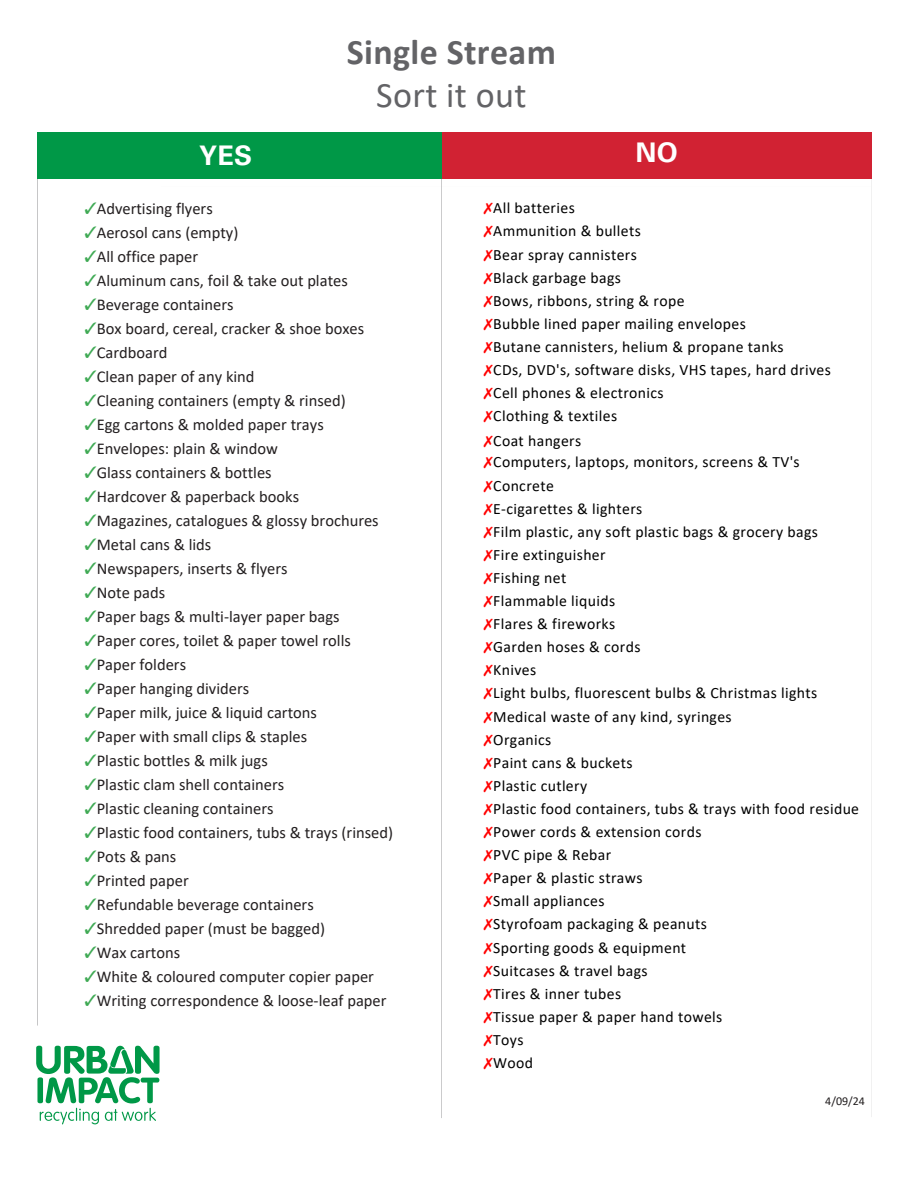
<style>
.page{position:relative;width:918px;height:1188px;background:#fff}
.page>*{position:absolute;margin:0;border:0;box-sizing:border-box;transform-origin:0 0}
.headline{font:700 36px/43.2px "Calibri";letter-spacing:.01em;color:#636366;text-align:center}
.headline-2{font:700 27px "Univers";color:#fff}
.list{font:16.5px "Calibri";color:#231f20}
.t1{font:15.75px/23.1px "Calibri";letter-spacing:.025em;color:#000}
.t2{font:12px "Calibri";color:#221e1f}
.s1{font-weight:400}
.s2{color:#40aa55}
</style>
<div class="page">
<div style="left:37px;top:132px;width:405px;height:47px;background:#009847"></div>
<div style="left:442px;top:132px;width:430px;height:46px;background:#d12233"></div>
<svg style="left:36px;top:1046px;width:124px;height:78px"></svg>
<hr style="left:161px;top:1117px;width:710px;height:1px;background:#636366">
<hr style="left:37px;top:179px;width:1px;height:847px;background:#636366">
<hr style="left:441px;top:178px;width:1px;height:940px;background:#636366">
<hr style="left:872px;top:177px;width:1px;height:940px;background:#636366">
<p class="headline" style="left:347px;top:30px;width:211px">Single Stream<br><span class="s1">Sort it out</span></p>
<p class="headline-2" style="left:199px;top:140px;width:55px">YES</p>
<p class="headline-2" style="left:636px;top:137px;width:44px">NO</p>
<p class="list" style="left:84px;top:197px;width:130px"><span class="s2">✓</span>Advertising flyers</p>
<p class="list" style="left:84px;top:221px;width:156px"><span class="s2">✓</span>Aerosol cans (empty)</p>
<p class="list" style="left:84px;top:245px;width:115px"><span class="s2">✓</span>All office paper</p>
<p class="list" style="left:84px;top:269px;width:265px"><span class="s2">✓</span>Aluminum cans, foil &amp; take out plates</p>
<p class="list" style="left:84px;top:293px;width:151px"><span class="s2">✓</span>Beverage containers</p>
<p class="list" style="left:84px;top:317px;width:281px"><span class="s2">✓</span>Box board, cereal, cracker &amp; shoe boxes</p>
<p class="list" style="left:84px;top:341px;width:85px"><span class="s2">✓</span>Cardboard</p>
<p class="list" style="left:84px;top:365px;width:172px"><span class="s2">✓</span>Clean paper of any kind</p>
<p class="list" style="left:84px;top:389px;width:263px"><span class="s2">✓</span>Cleaning containers (empty &amp; rinsed)</p>
<p class="list" style="left:84px;top:413px;width:241px"><span class="s2">✓</span>Egg cartons &amp; molded paper trays</p>
<p class="list" style="left:84px;top:437px;width:195px"><span class="s2">✓</span>Envelopes: plain &amp; window</p>
<p class="list" style="left:84px;top:461px;width:189px"><span class="s2">✓</span>Glass containers &amp; bottles</p>
<p class="list" style="left:84px;top:485px;width:216px"><span class="s2">✓</span>Hardcover &amp; paperback books</p>
<p class="list" style="left:84px;top:509px;width:296px"><span class="s2">✓</span>Magazines, catalogues &amp; glossy brochures</p>
<p class="list" style="left:84px;top:533px;width:129px"><span class="s2">✓</span>Metal cans &amp; lids</p>
<p class="list" style="left:84px;top:557px;width:205px"><span class="s2">✓</span>Newspapers, inserts &amp; flyers</p>
<p class="list" style="left:84px;top:581px;width:82px"><span class="s2">✓</span>Note pads</p>
<p class="list" style="left:84px;top:605px;width:257px"><span class="s2">✓</span>Paper bags &amp; multi-layer paper bags</p>
<p class="list" style="left:84px;top:629px;width:268px"><span class="s2">✓</span>Paper cores, toilet &amp; paper towel rolls</p>
<p class="list" style="left:84px;top:653px;width:103px"><span class="s2">✓</span>Paper folders</p>
<p class="list" style="left:84px;top:677px;width:166px"><span class="s2">✓</span>Paper hanging dividers</p>
<p class="list" style="left:84px;top:701px;width:234px"><span class="s2">✓</span>Paper milk, juice &amp; liquid cartons</p>
<p class="list" style="left:84px;top:725px;width:224px"><span class="s2">✓</span>Paper with small clips &amp; staples</p>
<p class="list" style="left:84px;top:749px;width:185px"><span class="s2">✓</span>Plastic bottles &amp; milk jugs</p>
<p class="list" style="left:84px;top:773px;width:201px"><span class="s2">✓</span>Plastic clam shell containers</p>
<p class="list" style="left:84px;top:797px;width:191px"><span class="s2">✓</span>Plastic cleaning containers</p>
<p class="list" style="left:84px;top:821px;width:310px"><span class="s2">✓</span>Plastic food containers, tubs &amp; trays (rinsed)</p>
<p class="list" style="left:84px;top:845px;width:94px"><span class="s2">✓</span>Pots &amp; pans</p>
<p class="list" style="left:84px;top:869px;width:106px"><span class="s2">✓</span>Printed paper</p>
<p class="list" style="left:84px;top:893px;width:231px"><span class="s2">✓</span>Refundable beverage containers</p>
<p class="list" style="left:84px;top:917px;width:242px"><span class="s2">✓</span>Shredded paper (must be bagged)</p>
<p class="list" style="left:84px;top:941px;width:97px"><span class="s2">✓</span>Wax cartons</p>
<p class="list" style="left:84px;top:965px;width:291px"><span class="s2">✓</span>White &amp; coloured computer copier paper</p>
<p class="list" style="left:84px;top:989px;width:304px"><span class="s2">✓</span>Writing correspondence &amp; loose-leaf paper</p>
<p class="t1" style="left:493px;top:196px;width:339px">All batteries<br>Ammunition &amp; bullets<br>Bear spray cannisters<br>Black garbage bags<br>Bows, ribbons, string &amp; rope<br>Bubble lined paper mailing envelopes<br>Butane cannisters, helium &amp; propane tanks<br>CDs, DVD's, software disks, VHS tapes, hard drives<br>Cell phones &amp; electronics<br>Clothing &amp; textiles</p>
<p class="t1" style="left:493px;top:430px;width:308px;line-height:21px">Coat hangers<br>Computers, laptops, monitors, screens &amp; TV's</p>
<p class="t1" style="left:493px;top:473px;width:367px">Concrete<br>E-cigarettes &amp; lighters<br>Film plastic, any soft plastic bags &amp; grocery bags<br>Fire extinguisher<br>Fishing net<br>Flammable liquids<br>Flares &amp; fireworks<br>Garden hoses &amp; cords<br>Knives<br>Light bulbs, fluorescent bulbs &amp; Christmas lights<br>Medical waste of any kind, syringes<br>Organics<br>Paint cans &amp; buckets<br>Plastic cutlery<br>Plastic food containers, tubs &amp; trays with food residue<br>Power cords &amp; extension cords<br>PVC pipe &amp; Rebar<br>Paper &amp; plastic straws<br>Small appliances<br>Styrofoam packaging &amp; peanuts<br>Sporting goods &amp; equipment<br>Suitcases &amp; travel bags<br>Tires &amp; inner tubes<br>Tissue paper &amp; paper hand towels<br>Toys<br>Wood</p>
<p class="t2" style="left:825px;top:1093px;width:41px">4/09/24</p>
</div>
